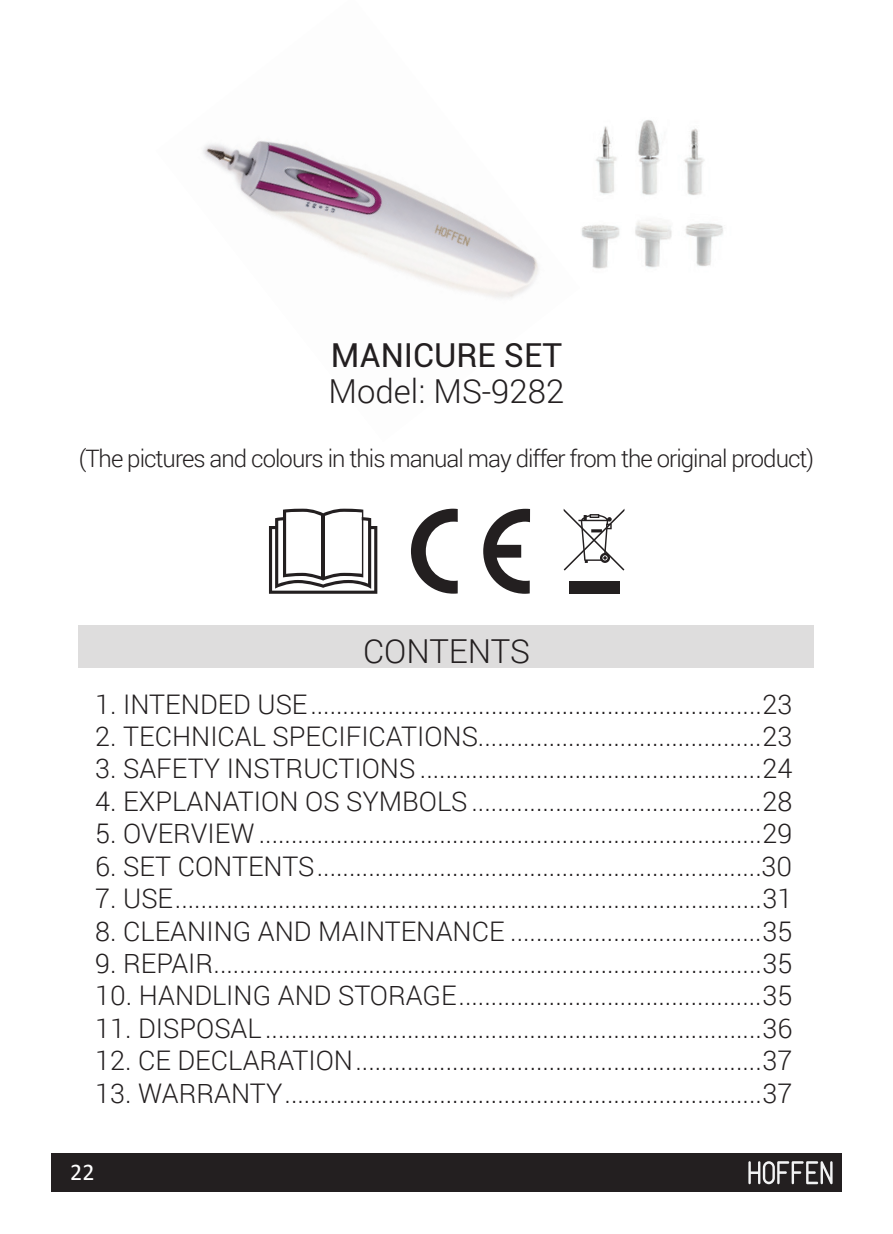
<style>
.page{position:relative;width:893px;height:1234px;background:#fff}
.page>*{position:absolute;margin:0;border:0;box-sizing:border-box;transform-origin:0 0}
.t1{font:300 33px "Roboto";color:#231f20}
.t2{font:33px "Roboto";color:#231f20}
.SPIS_TRESCI_WPIS{font:300 27px "Roboto";color:#231f20}
.t3{font:300 24px "Roboto";letter-spacing:-.04em;color:#231f20}
.t4{font:24px "Calibri";color:#fff}
</style>
<div class="page">
<div style="left:51px;top:1152px;width:791px;height:39px;background:#231f20"></div>
<svg style="left:748px;top:1161px;width:85px;height:22px"></svg>
<img style="left:203px;top:141px;width:336px;height:157px">
<img style="left:581px;top:120px;width:142px;height:149px">
<div style="left:79px;top:624px;width:735px;height:43px;background:#dedddd"></div>
<svg style="left:483px;top:508px;width:47px;height:85px"></svg>
<svg style="left:411px;top:508px;width:47px;height:85px"></svg>
<svg style="left:269px;top:508px;width:108px;height:85px"></svg>
<div style="left:569px;top:581px;width:51px;height:12px;background:#231f20"></div>
<svg style="left:564px;top:509px;width:60px;height:61px"></svg>
<p class="t2" style="left:331px;top:332px;width:233px">MANICURE SET</p>
<p class="t1" style="left:329px;top:368px;width:237px">Model: MS-9282</p>
<p class="t3" style="left:79px;top:442px;width:737px">(The pictures and colours in this manual may differ from the original product)</p>
<p class="t1" style="left:363px;top:628px;width:168px">CONTENTS</p>
<p class="SPIS_TRESCI_WPIS" style="left:95px;top:685px;width:698px">1. INTENDED USE......................................................................23</p>
<p class="SPIS_TRESCI_WPIS" style="left:95px;top:717px;width:698px">2. TECHNICAL SPECIFICATIONS............................................23</p>
<p class="SPIS_TRESCI_WPIS" style="left:95px;top:750px;width:698px">3. SAFETY INSTRUCTIONS .....................................................24</p>
<p class="SPIS_TRESCI_WPIS" style="left:95px;top:782px;width:698px">4. EXPLANATION OS SYMBOLS.............................................28</p>
<p class="SPIS_TRESCI_WPIS" style="left:95px;top:814px;width:698px">5. OVERVIEW ..............................................................................29</p>
<p class="SPIS_TRESCI_WPIS" style="left:95px;top:847px;width:698px">6. SET CONTENTS.....................................................................30</p>
<p class="SPIS_TRESCI_WPIS" style="left:95px;top:879px;width:698px">7. USE...........................................................................................31</p>
<p class="SPIS_TRESCI_WPIS" style="left:95px;top:912px;width:698px">8. CLEANING AND MAINTENANCE .......................................35</p>
<p class="SPIS_TRESCI_WPIS" style="left:95px;top:944px;width:698px">9. REPAIR.....................................................................................35</p>
<p class="SPIS_TRESCI_WPIS" style="left:95px;top:976px;width:698px">10. HANDLING AND STORAGE...............................................35</p>
<p class="SPIS_TRESCI_WPIS" style="left:95px;top:1009px;width:698px">11. DISPOSAL.............................................................................36</p>
<p class="SPIS_TRESCI_WPIS" style="left:95px;top:1041px;width:698px">12. CE DECLARATION...............................................................37</p>
<p class="SPIS_TRESCI_WPIS" style="left:95px;top:1074px;width:698px">13. WARRANTY..........................................................................37</p>
<p class="t4" style="left:70px;top:1156px;width:26px">22</p>
</div>
